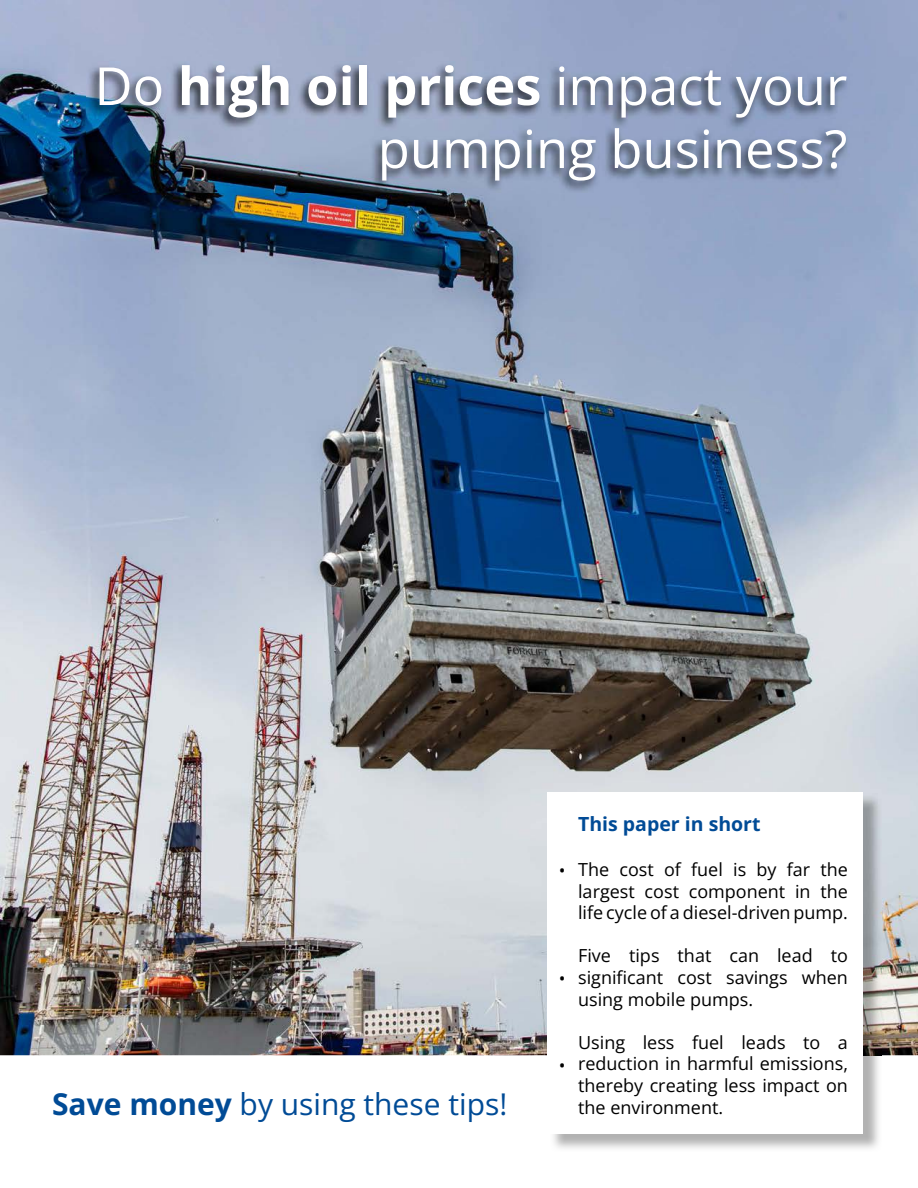
<style>
.page{position:relative;width:918px;height:1188px;background:#fff}
.page>*{position:absolute;margin:0;border:0;box-sizing:border-box;transform-origin:0 0}
.t1{font:52.5px/63px "Open Sans";color:#fff;text-align:right}
.t2{font:30px "Open Sans";color:#004b96}
.t3{font:700 19.5px "Open Sans";color:#004b96}
.t4{font:18px/21.6px "Open Sans";color:#000;text-align:justify}
.s1{font-weight:700}
</style>
<div class="page">
<img style="left:0;top:0;width:918px;height:1055px">
<img style="left:87px;top:61px;width:763px;height:132px">
<img style="left:553px;top:794px;width:329px;height:355px">
<div style="left:548px;top:792px;width:315px;height:341px;background:#fff"></div>
<h1 class="t1" style="left:94px;top:53px;width:754px">Do <span class="s1">high oil prices</span> impact your pumping business?</h1>
<h2 class="t2" style="left:52px;top:1084px;width:457px"><span class="s1">Save money</span> by using these tips!</h2>
<p class="t4" style="left:559px;top:860px;width:8px">•</p>
<p class="t4" style="left:559px;top:968px;width:8px">•</p>
<p class="t4" style="left:559px;top:1054px;width:8px">•</p>
<p class="t3" style="left:578px;top:810px;width:184px">This paper in short</p>
<p class="t4" style="left:578px;top:858px;width:271px">The cost of fuel is by far the largest cost component in the life cycle of a diesel-driven pump.</p>
<p class="t4" style="left:578px;top:945px;width:271px">Five tips that can lead to significant cost savings when using mobile pumps.</p>
<p class="t4" style="left:578px;top:1031px;width:271px">Using less fuel leads to a reduction in harmful emissions, thereby creating less impact on the environment.</p>
</div>
